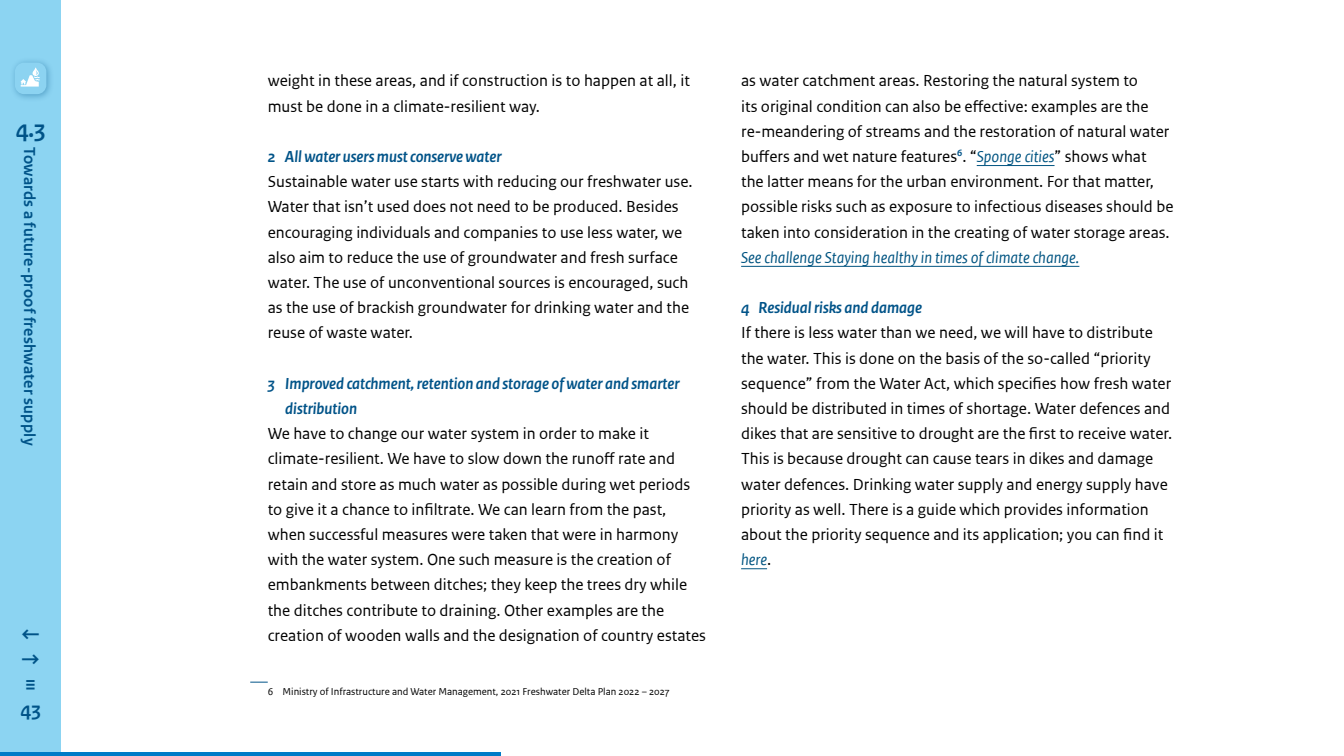
<style>
.page{position:relative;width:1344px;height:756px;background:#fff}
.page>*{position:absolute;margin:0;border:0;box-sizing:border-box;transform-origin:0 0}
.t1{font:700 25.2px "Rijksoverheid Sans Heading";color:#005388}
.t2{font:700 21px/25.2px "Rijksoverheid Sans Heading";color:#005388}
.body{font:16.8px/25.2px "Rijksoverheid Sans Text TT";color:#000}
.H4_123{font:italic 700 16.8px/25.2px "Rijksoverheid Sans Heading";color:#005388}
.t3{font:700 16.8px "Rijksoverheid Sans Heading";letter-spacing:.02em;color:#005388}
.voetnoot{font:10.5px "Rijksoverheid Sans Text TT";color:#000}
.s1{font-style:italic;color:#015481}
</style>
<div class="page">
<div style="left:0;top:0;width:61px;height:756px;background:#8cd4f2"></div>
<div style="left:9px;top:57px;width:45px;height:45px;background:#005388;opacity:.4"></div>
<div style="left:15px;top:63px;width:31px;height:31px;background:#8cd3f1;border-radius:9px"></div>
<svg style="left:21px;top:68px;width:19px;height:19px"></svg>
<svg style="left:250px;top:682px;width:18px;height:1px"></svg>
<hr style="left:977px;top:165px;width:78px;height:1px;background:#015481">
<hr style="left:741px;top:266px;width:338px;height:1px;background:#015481">
<svg style="left:741px;top:569px;width:26px;height:1px"></svg>
<hr style="left:0;top:752px;width:501px;height:4px;background:#007bc7">
<h1 class="t1" style="left:16px;top:114px;width:31px">4.3</h1>
<p class="t3" style="left:39px;top:147px;width:300px;rotate:90deg">Towards a future-proof freshwater supply</p>
<p class="t2" style="left:20px;top:622px;width:22px">← → ≡<br>43</p>
<p class="body" style="left:268px;top:69px;width:424px">weight in these areas, and if construction is to happen at all, it must be done in a climate-resilient way.</p>
<h4 class="H4_123" style="left:268px;top:144px;width:235px">2 All water users must conserve water</h4>
<p class="body" style="left:268px;top:169px;width:426px">Sustainable water use starts with reducing our freshwater use.<br>Water that isn’t used does not need to be produced. Besides encouraging individuals and companies to use less water, we also aim to reduce the use of groundwater and fresh surface water. The use of unconventional sources is encouraged, such as the use of brackish groundwater for drinking water and the reuse of waste water.</p>
<h4 class="H4_123" style="left:285px;top:371px;width:396px;text-indent:-18px">3 Improved catchment, retention and storage of water and smarter distribution</h4>
<p class="body" style="left:268px;top:421px;width:440px">We have to change our water system in order to make it climate-resilient. We have to slow down the runoff rate and retain and store as much water as possible during wet periods to give it a chance to infiltrate. We can learn from the past, when successful measures were taken that were in harmony with the water system. One such measure is the creation of embankments between ditches; they keep the trees dry while the ditches contribute to draining. Other examples are the creation of wooden walls and the designation of country estates</p>
<p class="voetnoot" style="left:268px;top:685px;width:403px">6 Ministry of Infrastructure and Water Management, 2021 Freshwater Delta Plan 2022 – 2027</p>
<p class="body" style="left:741px;top:69px;width:434px">as water catchment areas. Restoring the natural system to<br>its original condition can also be effective: examples are the re-meandering of streams and the restoration of natural water buffers and wet nature features<sup>6</sup>. “<span class="s1">Sponge cities</span>” shows what<br>the latter means for the urban environment. For that matter, possible risks such as exposure to infectious diseases should be taken into consideration in the creating of water storage areas.<br><span class="s1">See challenge Staying healthy in times of climate change.</span></p>
<h4 class="H4_123" style="left:741px;top:296px;width:182px">4 Residual risks and damage</h4>
<p class="body" style="left:741px;top:321px;width:433px">If there is less water than we need, we will have to distribute the water. This is done on the basis of the so-called “priority sequence” from the Water Act, which specifies how fresh water should be distributed in times of shortage. Water defences and dikes that are sensitive to drought are the first to receive water.<br>This is because drought can cause tears in dikes and damage water defences. Drinking water supply and energy supply have priority as well. There is a guide which provides information about the priority sequence and its application; you can find it <span class="s1">here</span>.</p>
</div>
